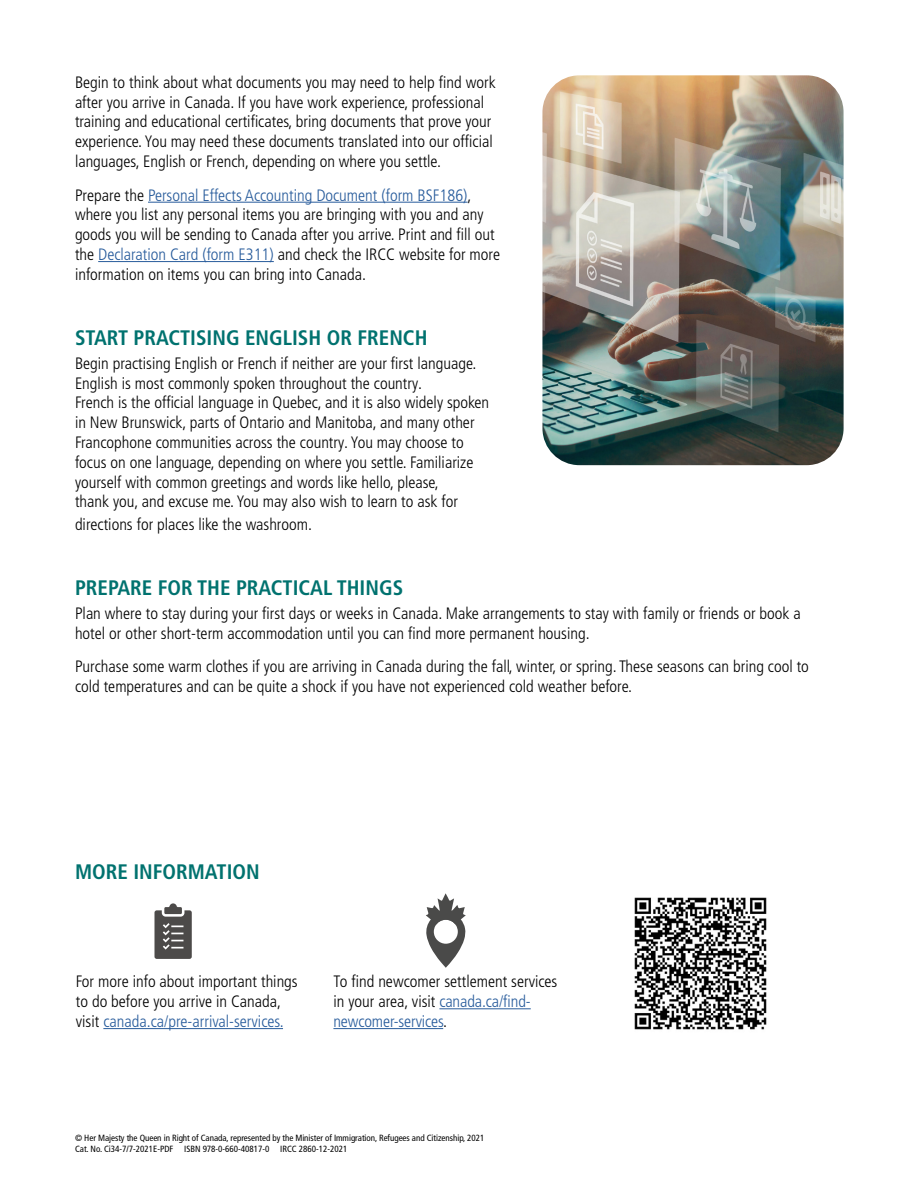
<style>
.page{position:relative;width:918px;height:1188px;background:#fff}
.page>*{position:absolute;margin:0;border:0;box-sizing:border-box;transform-origin:0 0}
.t1{font:700 condensed 21px "Frutiger LT Pro";color:#00726f}
.Body{font:300 condensed 16.5px/19.8px "Frutiger LT Pro";color:#000}
.t2{font:condensed 9px/10.8px "Frutiger LT Pro";letter-spacing:-.005em;color:#000}
.s1{color:#275b9b}
</style>
<div class="page">
<hr style="left:148px;top:202px;width:320px;height:1px;background:#275b9b">
<hr style="left:98px;top:261px;width:176px;height:1px;background:#275b9b">
<img style="left:542px;top:75px;width:302px;height:390px">
<svg style="left:155px;top:903px;width:37px;height:56px;background:#706e6d"></svg>
<hr style="left:103px;top:1028px;width:180px;height:1px;background:#275b9b">
<hr style="left:439px;top:1008px;width:92px;height:1px;background:#275b9b">
<hr style="left:333px;top:1028px;width:110px;height:1px;background:#275b9b">
<svg style="left:426px;top:893px;width:40px;height:75px"></svg>
<img style="left:634px;top:897px;width:133px;height:133px">
<p class="Body" style="left:75px;top:72px;width:422px">Begin to think about what documents you may need to help find work after you arrive in Canada. If you have work experience, professional training and educational certificates, bring documents that prove your experience. You may need these documents translated into our official languages, English or French, depending on where you settle.</p>
<p class="Body" style="left:75px;top:185px;width:427px">Prepare the <span class="s1">Personal Effects Accounting Document (form BSF186)</span>, where you list any personal items you are bringing with you and any goods you will be sending to Canada after you arrive. Print and fill out the <span class="s1">Declaration Card (form E311)</span> and check the IRCC website for more information on items you can bring into Canada.</p>
<h2 class="t1" style="left:75px;top:325px;width:354px">START PRACTISING ENGLISH OR FRENCH</h2>
<p class="Body" style="left:75px;top:353px;width:416px">Begin practising English or French if neither are your first language.<br>English is most commonly spoken throughout the country.<br>French is the official language in Quebec, and it is also widely spoken in New Brunswick, parts of Ontario and Manitoba, and many other Francophone communities across the country. You may choose to focus on one language, depending on where you settle. Familiarize yourself with common greetings and words like hello, please,<br>thank you, and excuse me. You may also wish to learn to ask for</p>
<p class="Body" style="left:75px;top:515px;width:239px">directions for places like the washroom.</p>
<h2 class="t1" style="left:75px;top:575px;width:330px">PREPARE FOR THE PRACTICAL THINGS</h2>
<p class="Body" style="left:75px;top:604px;width:727px">Plan where to stay during your first days or weeks in Canada. Make arrangements to stay with family or friends or book a hotel or other short-term accommodation until you can find more permanent housing.</p>
<p class="Body" style="left:75px;top:657px;width:735px">Purchase some warm clothes if you are arriving in Canada during the fall, winter, or spring. These seasons can bring cool to cold temperatures and can be quite a shock if you have not experienced cold weather before.</p>
<h2 class="t1" style="left:75px;top:859px;width:186px">MORE INFORMATION</h2>
<p class="Body" style="left:76px;top:972px;width:223px">For more info about important things to do before you arrive in Canada, visit <span class="s1">canada.ca/pre-arrival-services.</span></p>
<p class="Body" style="left:333px;top:972px;width:226px">To find newcomer settlement services in your area, visit <span class="s1">canada.ca/find&shy;newcomer-services</span>.</p>
<p class="t2" style="left:75px;top:1132px;width:411px">© Her Majesty the Queen in Right of Canada, represented by the Minister of Immigration, Refugees and Citizenship, 2021<br>Cat. No. Ci34-7/7-2021E-PDF ISBN 978-0-660-40817-0 IRCC 2860-12-2021</p>
</div>
